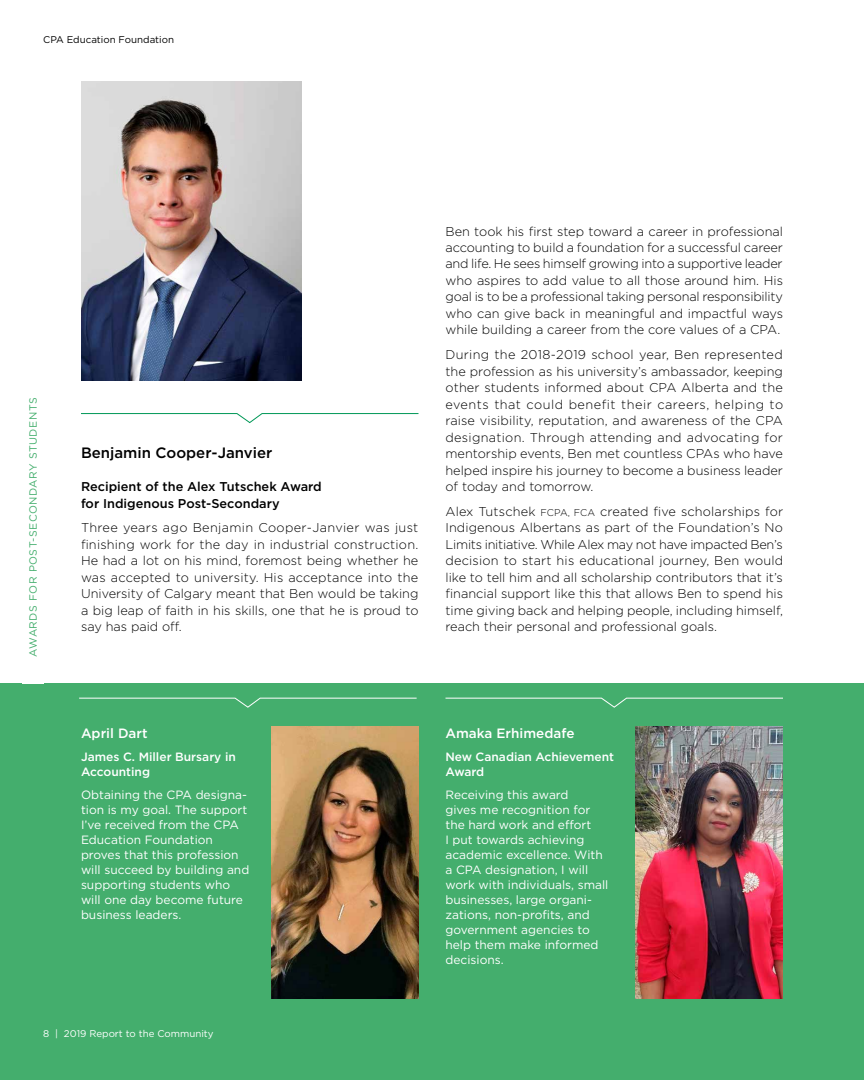
<style>
.page{position:relative;width:864px;height:1080px;background:#fff}
.page>*{position:absolute;margin:0;border:0;box-sizing:border-box;transform-origin:0 0}
.t1{font:500 15px "Gotham";color:#000}
.t2{font:500 13.5px "Gotham";color:#fff}
.t3{font:300 12.75px/16.5px "Gotham";color:#000;text-align:justify}
.t4{font:500 12.75px/16.5px "Gotham";color:#000}
.t5{font:12px/15px "Gotham";color:#fff}
.t6{font:500 12px/15px "Gotham";color:#fff}
.t7{font:10.5px "Gotham";letter-spacing:.05em;color:#44ae6d}
.t8{font:9.75px "Gotham";color:#fff}
.t9{font:9.75px "Gotham";color:#000}
.s1{font-size:9.75px}
</style>
<div class="page">
<div style="left:0;top:684px;width:864px;height:396px;background:#44ae6d"></div>
<img style="left:271px;top:727px;width:147px;height:272px">
<img style="left:81px;top:81px;width:221px;height:300px">
<img style="left:636px;top:727px;width:147px;height:272px">
<svg style="left:445px;top:697px;width:338px;height:11px"></svg>
<svg style="left:79px;top:697px;width:338px;height:11px"></svg>
<svg style="left:81px;top:413px;width:338px;height:11px"></svg>
<p class="t9" style="left:43px;top:34px;width:132px">CPA Education Foundation</p>
<p class="t7" style="left:26px;top:657px;width:260px;rotate:-90deg">AWARDS FOR POST-SECONDARY STUDENTS</p>
<p class="t1" style="left:81px;top:443px;width:193px">Benjamin Cooper-Janvier</p>
<p class="t4" style="left:81px;top:478px;width:242px">Recipient of the Alex Tutschek Award for Indigenous Post-Secondary</p>
<p class="t3" style="left:81px;top:519px;width:339px">Three years ago Benjamin Cooper-Janvier was just finishing work for the day in industrial construction.<br>He had a lot on his mind, foremost being whether he was accepted to university. His acceptance into the University of Calgary meant that Ben would be taking a big leap of faith in his skills, one that he is proud to say has paid off.</p>
<p class="t3" style="left:446px;top:222px;width:339px">Ben took his first step toward a career in professional accounting to build a foundation for a successful career and life. He sees himself growing into a supportive leader who aspires to add value to all those around him. His goal is to be a professional taking personal responsibility who can give back in meaningful and impactful ways while building a career from the core values of a CPA.</p>
<p class="t3" style="left:446px;top:346px;width:339px">During the 2018-2019 school year, Ben represented the profession as his university’s ambassador, keeping other students informed about CPA Alberta and the events that could benefit their careers, helping to raise visibility, reputation, and awareness of the CPA designation. Through attending and advocating for mentorship events, Ben met countless CPAs who have helped inspire his journey to become a business leader of today and tomorrow.</p>
<p class="t3" style="left:446px;top:503px;width:339px">Alex Tutschek <span class="s1">FCPA, FCA</span> created five scholarships for Indigenous Albertans as part of the Foundation’s No Limits initiative. While Alex may not have impacted Ben’s decision to start his educational journey, Ben would like to tell him and all scholarship contributors that it’s financial support like this that allows Ben to spend his time giving back and helping people, including himself, reach their personal and professional goals.</p>
<p class="t2" style="left:81px;top:724px;width:68px">April Dart</p>
<p class="t6" style="left:81px;top:749px;width:156px">James C. Miller Bursary in<br>Accounting</p>
<p class="t5" style="left:81px;top:787px;width:170px">Obtaining the CPA designa&shy;tion is my goal. The support<br>I’ve received from the CPA<br>Education Foundation proves that this profession will succeed by building and supporting students who will one day become future business leaders.</p>
<p class="t8" style="left:43px;top:1027px;width:172px">8 | 2019 Report to the Community</p>
<p class="t2" style="left:446px;top:724px;width:131px">Amaka Erhimedafe</p>
<p class="t6" style="left:446px;top:749px;width:170px">New Canadian Achievement<br>Award</p>
<p class="t5" style="left:446px;top:787px;width:164px">Receiving this award<br>gives me recognition for the hard work and effort<br>I put towards achieving academic excellence. With a CPA designation, I will work with individuals, small businesses, large organi&shy;zations, non-profits, and government agencies to help them make informed decisions.</p>
</div>
